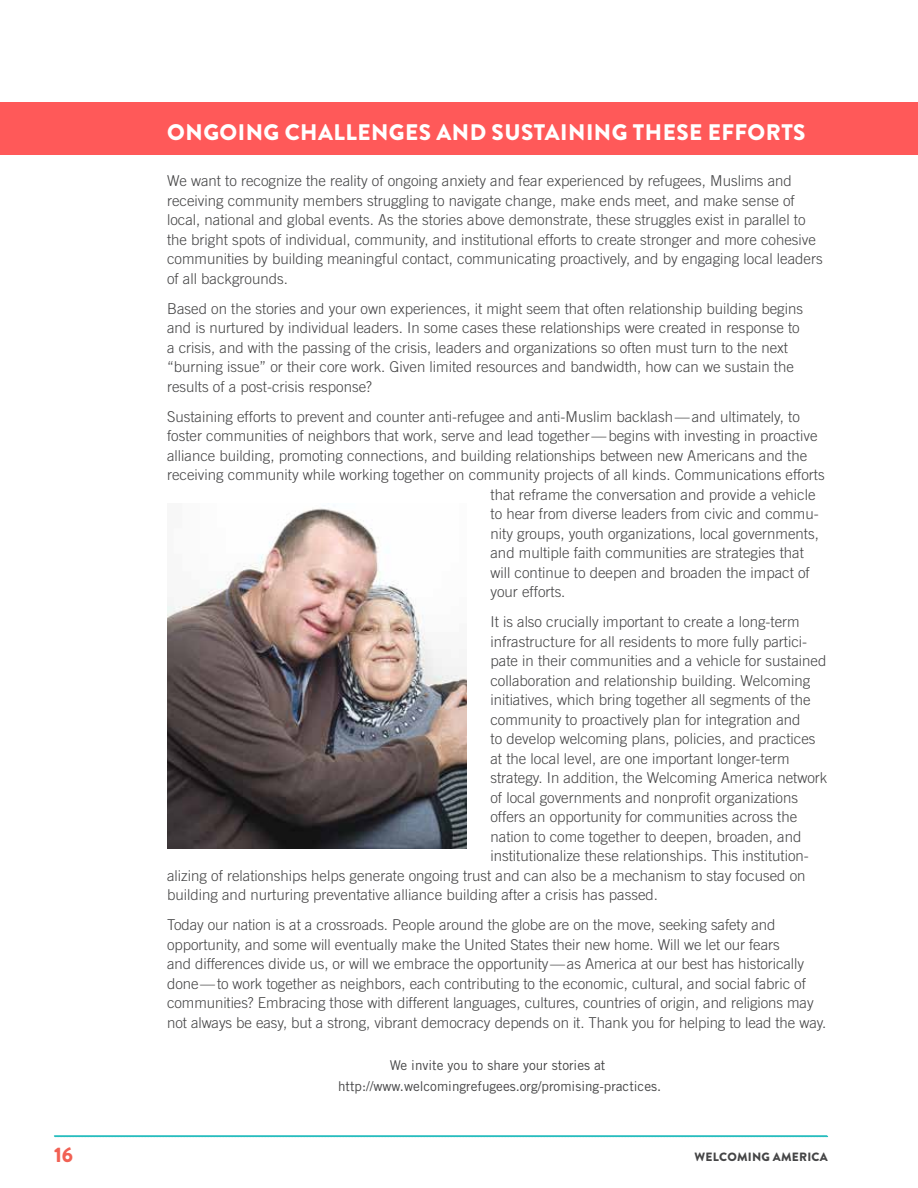
<style>
.page{position:relative;width:918px;height:1188px;background:#fff}
.page>*{position:absolute;margin:0;border:0;box-sizing:border-box;transform-origin:0 0}
.t1{font:900 22.5px "Brandon Grotesque";letter-spacing:.02em;color:#fff}
.t2{font:900 21px "Brandon Grotesque";color:#f16154}
.t3{font:300 15px/19.5px "Trade Gothic LT Std";color:#454546}
.t4{font:13.5px/21px "Trade Gothic LT Std";color:#454546;text-align:center}
.t5{font:900 12px "Brandon Grotesque";letter-spacing:.02em;color:#454546}
</style>
<div class="page">
<svg style="left:54px;top:1135px;width:774px;height:2px;background:#40c4c5"></svg>
<div style="left:0;top:103px;width:918px;height:52px;background:#ff5959"></div>
<img style="left:167px;top:508px;width:299px;height:341px">
<h1 class="t1" style="left:167px;top:116px;width:640px">ONGOING CHALLENGES AND SUSTAINING THESE EFFORTS</h1>
<p class="t3" style="left:167px;top:171px;width:657px">We want to recognize the reality of ongoing anxiety and fear experienced by refugees, Muslims and receiving community members struggling to navigate change, make ends meet, and make sense of local, national and global events. As the stories above demonstrate, these struggles exist in parallel to the bright spots of individual, community, and institutional efforts to create stronger and more cohesive communities by building meaningful contact, communicating proactively, and by engaging local leaders of all backgrounds.</p>
<p class="t3" style="left:167px;top:298px;width:637px">Based on the stories and your own experiences, it might seem that often relationship building begins and is nurtured by individual leaders. In some cases these relationships were created in response to a crisis, and with the passing of the crisis, leaders and organizations so often must turn to the next “burning issue” or their core work. Given limited resources and bandwidth, how can we sustain the results of a post-crisis response?</p>
<p class="t3" style="left:167px;top:406px;width:634px">Sustaining efforts to prevent and counter anti-refugee and anti-Muslim backlash—and ultimately, to</p>
<p class="t3" style="left:167px;top:426px;width:652px">foster communities of neighbors that work, serve and lead together—begins with investing in proactive</p>
<p class="t3" style="left:167px;top:445px;width:642px">alliance building, promoting connections, and building relationships between new Americans and the</p>
<p class="t3" style="left:167px;top:465px;width:659px">receiving community while working together on community projects of all kinds. Communications efforts</p>
<p class="t3" style="left:490px;top:484px;width:327px">that reframe the conversation and provide a vehicle</p>
<p class="t3" style="left:490px;top:504px;width:330px">to hear from diverse leaders from civic and commu-</p>
<p class="t3" style="left:490px;top:523px;width:330px">nity groups, youth organizations, local governments,</p>
<p class="t3" style="left:490px;top:543px;width:315px">and multiple faith communities are strategies that</p>
<p class="t3" style="left:490px;top:562px;width:321px">will continue to deepen and broaden the impact of</p>
<p class="t3" style="left:490px;top:582px;width:76px">your efforts.</p>
<p class="t3" style="left:490px;top:612px;width:311px">It is also crucially important to create a long-term</p>
<p class="t3" style="left:490px;top:631px;width:318px">infrastructure for all residents to more fully partici-</p>
<p class="t3" style="left:490px;top:651px;width:337px">pate in their communities and a vehicle for sustained</p>
<p class="t3" style="left:490px;top:670px;width:321px">collaboration and relationship building. Welcoming</p>
<p class="t3" style="left:490px;top:690px;width:322px">initiatives, which bring together all segments of the</p>
<p class="t3" style="left:490px;top:709px;width:312px">community to proactively plan for integration and</p>
<p class="t3" style="left:490px;top:729px;width:327px">to develop welcoming plans, policies, and practices</p>
<p class="t3" style="left:490px;top:748px;width:301px">at the local level, are one important longer-term</p>
<p class="t3" style="left:490px;top:768px;width:338px">strategy. In addition, the Welcoming America network</p>
<p class="t3" style="left:490px;top:787px;width:309px">of local governments and nonprofit organizations</p>
<p class="t3" style="left:490px;top:807px;width:308px">offers an opportunity for communities across the</p>
<p class="t3" style="left:490px;top:826px;width:312px">nation to come together to deepen, broaden, and</p>
<p class="t3" style="left:490px;top:846px;width:320px">institutionalize these relationships. This institution-</p>
<p class="t3" style="left:167px;top:865px;width:640px">alizing of relationships helps generate ongoing trust and can also be a mechanism to stay focused on</p>
<p class="t3" style="left:167px;top:885px;width:492px">building and nurturing preventative alliance building after a crisis has passed.</p>
<p class="t3" style="left:167px;top:915px;width:661px">Today our nation is at a crossroads. People around the globe are on the move, seeking safety and opportunity, and some will eventually make the United States their new home. Will we let our fears<br>and differences divide us, or will we embrace the opportunity—as America at our best has historically done—to work together as neighbors, each contributing to the economic, cultural, and social fabric of communities? Embracing those with different languages, cultures, countries of origin, and religions may not always be easy, but a strong, vibrant democracy depends on it. Thank you for helping to lead the way.</p>
<p class="t4" style="left:338px;top:1054px;width:325px">We invite you to share your stories at http://www.welcomingrefugees.org/promising-practices.</p>
<h2 class="t2" style="left:54px;top:1139px;width:21px">16</h2>
<p class="t5" style="left:695px;top:1149px;width:135px">WELCOMING AMERICA</p>
</div>
